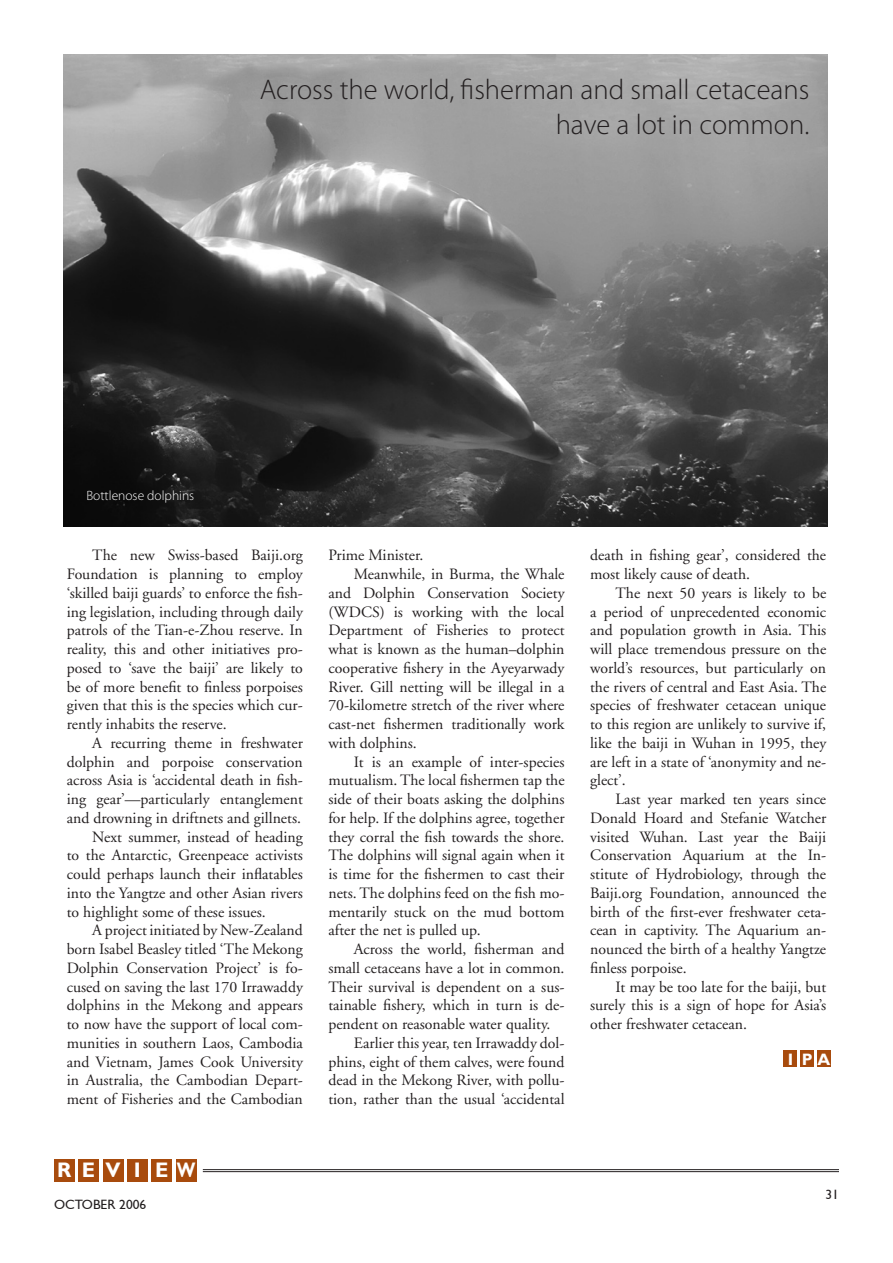
<style>
.page{position:relative;width:893px;height:1263px;background:#fff}
.page>*{position:absolute;margin:0;border:0;box-sizing:border-box;transform-origin:0 0}
.Default{font:300 28.5px/34.5px "Myriad Pro";color:#231f20;text-align:right}
.t1{font:700 21px "Gill Sans";color:#fff}
.t2{font:700 16.5px "Gill Sans";color:#fff}
.Default-2{font:15.75px/18.8px "Adobe Garamond";color:#231f20;text-align:justify}
.Default-3{font:300 13.5px "Myriad Pro";color:#fff}
.t3{font:13.5px "Gill Sans";color:#231f20}
</style>
<div class="page">
<hr style="left:203px;top:1169px;width:636px;height:1px;background:#231f20">
<hr style="left:203px;top:1171px;width:636px;height:1px;background:#231f20">
<div style="left:54px;top:1159px;width:21px;height:23px;background:#a84b0d"></div>
<div style="left:78px;top:1159px;width:21px;height:23px;background:#a84b0d"></div>
<div style="left:103px;top:1159px;width:20px;height:23px;background:#a84b0d"></div>
<div style="left:127px;top:1159px;width:21px;height:23px;background:#a84b0d"></div>
<div style="left:152px;top:1159px;width:20px;height:23px;background:#a84b0d"></div>
<div style="left:176px;top:1159px;width:20px;height:23px;background:#a84b0d"></div>
<img style="left:64px;top:54px;width:764px;height:473px">
<div style="left:783px;top:1050px;width:14px;height:17px;background:#a84b0d"></div>
<div style="left:800px;top:1050px;width:14px;height:17px;background:#a84b0d"></div>
<div style="left:817px;top:1050px;width:14px;height:17px;background:#a84b0d"></div>
<p class="Default" style="left:260px;top:73px;width:551px">Across the world, fisherman and small cetaceans have a lot in common.</p>
<p class="Default-3" style="left:86px;top:488px;width:109px">Bottlenose dolphins</p>
<p class="Default-2" style="left:67px;top:546px;width:238px;text-indent:26px">The new Swiss-based Baiji.org Foundation is planning to employ ‘skilled baiji guards’ to enforce the fish&shy;ing legislation, including through daily patrols of the Tian-e-Zhou reserve. In reality, this and other initiatives pro&shy;posed to ‘save the baiji’ are likely to be of more benefit to finless porpoises given that this is the species which cur&shy;rently inhabits the reserve.</p>
<p class="Default-2" style="left:67px;top:734px;width:238px;text-indent:26px">A recurring theme in freshwater dolphin and porpoise conservation across Asia is ‘accidental death in fish&shy;ing gear’—particularly entanglement and drowning in driftnets and gillnets.</p>
<p class="Default-2" style="left:67px;top:828px;width:238px;text-indent:26px">Next summer, instead of heading to the Antarctic, Greenpeace activists could perhaps launch their inflatables into the Yangtze and other Asian rivers to highlight some of these issues.</p>
<p class="Default-2" style="left:67px;top:921px;width:238px;text-indent:26px">A project initiated by New-Zealand born Isabel Beasley titled ‘The Mekong Dolphin Conservation Project’ is fo&shy;cused on saving the last 170 Irrawaddy dolphins in the Mekong and appears to now have the support of local com&shy;munities in southern Laos, Cambodia and Vietnam, James Cook University in Australia, the Cambodian Depart&shy;ment of Fisheries and the Cambodian</p>
<h2 class="t1" style="left:57px;top:1158px;width:140px">REV I EW</h2>
<p class="t3" style="left:54px;top:1196px;width:94px">OCTOBER 2006</p>
<p class="Default-2" style="left:328px;top:546px;width:96px">Prime Minister.</p>
<p class="Default-2" style="left:328px;top:565px;width:238px;text-indent:26px">Meanwhile, in Burma, the Whale and Dolphin Conservation Society (WDCS) is working with the local Department of Fisheries to protect what is known as the human–dolphin cooperative fishery in the Ayeyarwady River. Gill netting will be illegal in a 70-kilometre stretch of the river where cast-net fishermen traditionally work with dolphins.</p>
<p class="Default-2" style="left:328px;top:753px;width:238px;text-indent:26px">It is an example of inter-species mutualism. The local fishermen tap the side of their boats asking the dolphins for help. If the dolphins agree, together they corral the fish towards the shore.<br>The dolphins will signal again when it is time for the fishermen to cast their nets. The dolphins feed on the fish mo&shy;mentarily stuck on the mud bottom after the net is pulled up.</p>
<p class="Default-2" style="left:328px;top:940px;width:238px;text-indent:26px">Across the world, fisherman and small cetaceans have a lot in common.<br>Their survival is dependent on a sus&shy;tainable fishery, which in turn is de&shy;pendent on reasonable water quality.</p>
<p class="Default-2" style="left:328px;top:1034px;width:238px;text-indent:26px">Earlier this year, ten Irrawaddy dol&shy;phins, eight of them calves, were found dead in the Mekong River, with pollu&shy;tion, rather than the usual ‘accidental</p>
<p class="Default-2" style="left:590px;top:546px;width:238px">death in fishing gear’, considered the most likely cause of death.</p>
<p class="Default-2" style="left:590px;top:584px;width:238px;text-indent:26px">The next 50 years is likely to be a period of unprecedented economic and population growth in Asia. This will place tremendous pressure on the world’s resources, but particularly on the rivers of central and East Asia. The species of freshwater cetacean unique to this region are unlikely to survive if, like the baiji in Wuhan in 1995, they are left in a state of ‘anonymity and ne&shy;glect’.</p>
<p class="Default-2" style="left:590px;top:790px;width:238px;text-indent:26px">Last year marked ten years since Donald Hoard and Stefanie Watcher visited Wuhan. Last year the Baiji Conservation Aquarium at the In&shy;stitute of Hydrobiology, through the Baiji.org Foundation, announced the birth of the first-ever freshwater ceta&shy;cean in captivity. The Aquarium an&shy;nounced the birth of a healthy Yangtze finless porpoise.</p>
<p class="Default-2" style="left:590px;top:978px;width:238px;text-indent:26px">It may be too late for the baiji, but surely this is a sign of hope for Asia’s other freshwater cetacean.</p>
<p class="t2" style="left:788px;top:1049px;width:7px">I</p>
<p class="t2" style="left:802px;top:1049px;width:30px">P A</p>
<p class="t3" style="left:825px;top:1186px;width:10px">31</p>
</div>
